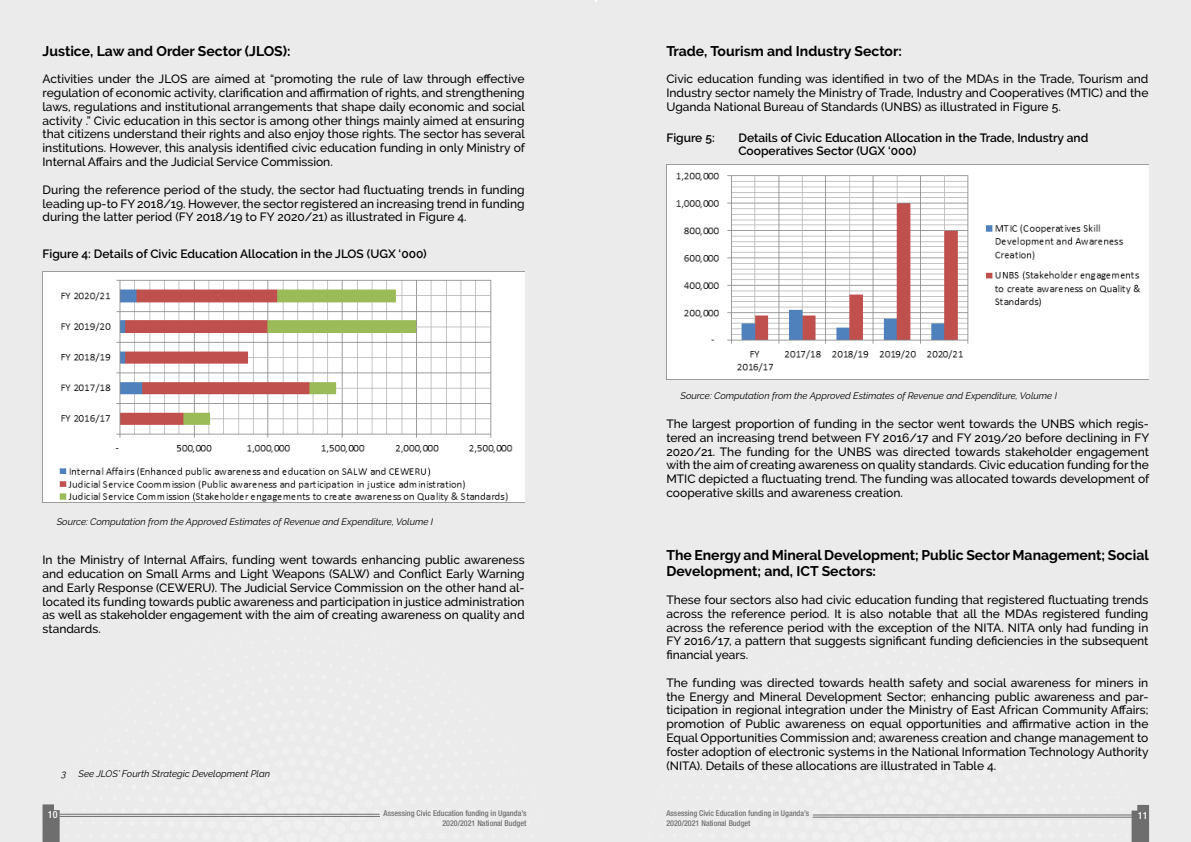
<style>
.page{position:relative;width:1191px;height:842px;background:#fff}
.page>*{position:absolute;margin:0;border:0;box-sizing:border-box;transform-origin:0 0}
.t1{font:700 14px/16.1px "Raleway";color:#000}
.t2{font:500 12px/13.8px "Raleway";color:#000;text-align:justify}
.t3{font:600 12px/13.8px "Raleway";color:#000}
.t4{font:500 condensed 10px "Helvetica Neue";color:#fff}
.t5{font:italic 9.5px "Raleway";color:#000}
.t6{font:500 condensed 8px/9.6px "Helvetica Neue";color:#6e6e6e}
</style>
<div class="page">
<div style="left:0;top:0;width:597px;height:842px;background:#ebebeb"></div>
<div style="left:597px;top:0;width:594px;height:576px;background:#ebebeb"></div>
<div style="left:3px;top:576px;width:1188px;height:266px;background:#ebebeb"></div>
<hr style="left:60px;top:814px;width:320px;height:1px;background:#6e6e6e">
<hr style="left:813px;top:815px;width:319px;height:1px;background:#6e6e6e">
<hr style="left:60px;top:816px;width:320px;height:1px;background:#6e6e6e">
<hr style="left:813px;top:817px;width:320px;height:1px;background:#6e6e6e">
<img style="left:43px;top:271px;width:481px;height:231px">
<img style="left:667px;top:165px;width:482px;height:214px">
<p class="t1" style="left:43px;top:43px;width:250px">Justice, Law and Order Sector (JLOS):</p>
<p class="t2" style="left:43px;top:72px;width:484px">Activities under the JLOS are aimed at “promoting the rule of law through effective regulation of economic activity, clarification and affirmation of rights, and strengthening laws, regulations and institutional arrangements that shape daily economic and social activity .” Civic education in this sector is among other things mainly aimed at ensuring that citizens understand their rights and also enjoy those rights. The sector has several institutions. However, this analysis identified civic education funding in only Ministry of Internal Affairs and the Judicial Service Commission.</p>
<p class="t2" style="left:43px;top:183px;width:483px">During the reference period of the study, the sector had fluctuating trends in funding leading up-to FY 2018/19. However, the sector registered an increasing trend in funding during the latter period (FY 2018/19 to FY 2020/21) as illustrated in Figure 4.</p>
<p class="t3" style="left:43px;top:247px;width:386px">Figure 4: Details of Civic Education Allocation in the JLOS (UGX ‘000)</p>
<p class="t5" style="left:57px;top:516px;width:378px">Source: Computation from the Approved Estimates of Revenue and Expenditure, Volume I</p>
<p class="t2" style="left:43px;top:553px;width:483px">In the Ministry of Internal Affairs, funding went towards enhancing public awareness and education on Small Arms and Light Weapons (SALW) and Conflict Early Warning and Early Response (CEWERU). The Judicial Service Commission on the other hand al&shy;located its funding towards public awareness and participation in justice administration as well as stakeholder engagement with the aim of creating awareness on quality and standards.</p>
<p class="t5" style="left:61px;top:768px;width:6px">3</p>
<p class="t5" style="left:79px;top:768px;width:193px">See JLOS’ Fourth Strategic Development Plan</p>
<p class="t1" style="left:666px;top:43px;width:237px">Trade, Tourism and Industry Sector:</p>
<p class="t2" style="left:666px;top:72px;width:483px">Civic education funding was identified in two of the MDAs in the Trade, Tourism and Industry sector namely the Ministry of Trade, Industry and Cooperatives (MTIC) and the Uganda National Bureau of Standards (UNBS) as illustrated in Figure 5.</p>
<p class="t3" style="left:666px;top:131px;width:50px">Figure 5:</p>
<p class="t3" style="left:738px;top:131px;width:351px">Details of Civic Education Allocation in the Trade, Industry and<br>Cooperatives Sector (UGX ‘000)</p>
<p class="t5" style="left:680px;top:390px;width:378px">Source: Computation from the Approved Estimates of Revenue and Expenditure, Volume I</p>
<p class="t2" style="left:666px;top:417px;width:484px">The largest proportion of funding in the sector went towards the UNBS which regis&shy;tered an increasing trend between FY 2016/17 and FY 2019/20 before declining in FY 2020/21. The funding for the UNBS was directed towards stakeholder engagement with the aim of creating awareness on quality standards. Civic education funding for the MTIC depicted a fluctuating trend. The funding was allocated towards development of cooperative skills and awareness creation.</p>
<p class="t1" style="left:666px;top:547px;width:484px">The Energy and Mineral Development; Public Sector Management; Social<br>Development; and, ICT Sectors:</p>
<p class="t2" style="left:666px;top:593px;width:483px">These four sectors also had civic education funding that registered fluctuating trends across the reference period. It is also notable that all the MDAs registered funding across the reference period with the exception of the NITA. NITA only had funding in FY 2016/17, a pattern that suggests significant funding deficiencies in the subsequent financial years.</p>
<p class="t2" style="left:666px;top:676px;width:484px">The funding was directed towards health safety and social awareness for miners in the Energy and Mineral Development Sector; enhancing public awareness and par&shy;ticipation in regional integration under the Ministry of East African Community Affairs; promotion of Public awareness on equal opportunities and affirmative action in the Equal Opportunities Commission and; awareness creation and change management to foster adoption of electronic systems in the National Information Technology Authority (NITA). Details of these allocations are illustrated in Table 4.</p>
<p class="t6" style="left:384px;top:808px;width:144px;text-align:right">Assessing Civic Education funding in Uganda’s<br>2020/2021 National Budget</p>
<p class="t6" style="left:666px;top:808px;width:144px">Assessing Civic Education funding in Uganda’s<br>2020/2021 National Budget</p>
<p class="t4" style="left:48px;top:809px;width:11px">10</p>
<p class="t4" style="left:1137px;top:809px;width:11px">11</p>
</div>
